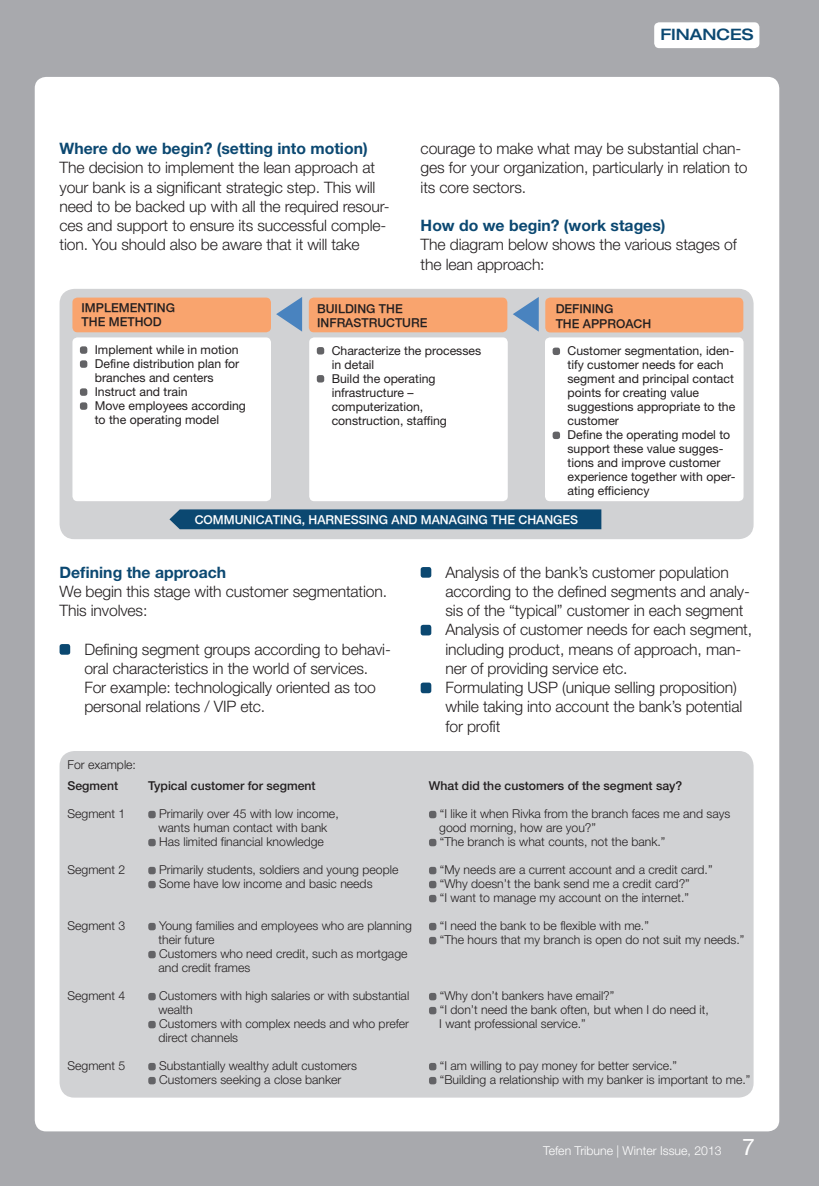
<style>
.page{position:relative;width:819px;height:1186px;background:#a8a9ad}
.page>*{position:absolute;margin:0;border:0;box-sizing:border-box;transform-origin:0 0}
.t1{font:300 15.75px/19.2px "Helvetica Neue";letter-spacing:-.01em;color:#231f20}
.t2{font:700 15.75px "Helvetica Neue";color:#0b4871}
.t3{font:500 expanded 15.75px "Helvetica Neue LT Std";color:#0b4871}
.t4{font:300 12.25px/14px "Helvetica Neue";color:#231f20}
.t5{font:12.25px/14px "Helvetica Neue";color:#231f20}
.t6{font:500 12.25px "Helvetica Neue";color:#231f20}
.t7{font:500 12.25px/14px "Helvetica Neue";color:#231f20}
.t8{font:500 12.25px "Helvetica Neue";color:#fff}
.t9{font:300 12.25px "Helvetica Neue";color:#fff}
.s1{font-weight:400;font-size:22.93px}
</style>
<div class="page">
<div style="left:35px;top:77px;width:744px;height:1054px;background:#fff;border-radius:11px"></div>
<div style="left:654px;top:22px;width:105px;height:26px;background:#fff;border-radius:5px"></div>
<div style="left:60px;top:644px;width:10px;height:10px;background:#0b4871;border-radius:2px"></div>
<div style="left:420px;top:567px;width:11px;height:10px;background:#0b4871;border-radius:2px"></div>
<div style="left:420px;top:625px;width:11px;height:10px;background:#0b4871;border-radius:2px"></div>
<div style="left:420px;top:682px;width:11px;height:11px;background:#0b4871;border-radius:2px"></div>
<div style="left:60px;top:751px;width:693px;height:346px;background:#d1d2d4;border-radius:15px"></div>
<div style="left:429px;top:811px;width:7px;height:7px;background:#636366;border-radius:2px"></div>
<div style="left:429px;top:839px;width:7px;height:7px;background:#636366;border-radius:2px"></div>
<div style="left:429px;top:867px;width:7px;height:7px;background:#636366;border-radius:2px"></div>
<div style="left:429px;top:881px;width:7px;height:7px;background:#636366;border-radius:2px"></div>
<div style="left:429px;top:895px;width:7px;height:7px;background:#636366;border-radius:2px"></div>
<div style="left:429px;top:923px;width:7px;height:7px;background:#636366;border-radius:2px"></div>
<div style="left:429px;top:937px;width:7px;height:7px;background:#636366;border-radius:2px"></div>
<div style="left:429px;top:993px;width:7px;height:7px;background:#636366;border-radius:2px"></div>
<div style="left:429px;top:1007px;width:7px;height:7px;background:#636366;border-radius:2px"></div>
<div style="left:429px;top:1063px;width:7px;height:7px;background:#636366;border-radius:2px"></div>
<div style="left:429px;top:1077px;width:7px;height:7px;background:#636366;border-radius:2px"></div>
<div style="left:148px;top:811px;width:8px;height:7px;background:#636366;border-radius:2px"></div>
<div style="left:148px;top:839px;width:8px;height:7px;background:#636366;border-radius:2px"></div>
<div style="left:148px;top:867px;width:8px;height:7px;background:#636366;border-radius:2px"></div>
<div style="left:148px;top:881px;width:8px;height:7px;background:#636366;border-radius:2px"></div>
<div style="left:148px;top:923px;width:8px;height:7px;background:#636366;border-radius:2px"></div>
<div style="left:148px;top:951px;width:8px;height:7px;background:#636366;border-radius:2px"></div>
<div style="left:148px;top:993px;width:8px;height:7px;background:#636366;border-radius:2px"></div>
<div style="left:148px;top:1021px;width:8px;height:7px;background:#636366;border-radius:2px"></div>
<div style="left:148px;top:1063px;width:8px;height:7px;background:#636366;border-radius:2px"></div>
<div style="left:148px;top:1077px;width:8px;height:7px;background:#636366;border-radius:2px"></div>
<div style="left:60px;top:289px;width:693px;height:250px;background:#d1d2d4;border-radius:15px"></div>
<div style="left:72px;top:297px;width:199px;height:35px;background:#f9a46e;border-radius:5px"></div>
<div style="left:309px;top:297px;width:198px;height:35px;background:#f9a46e;border-radius:5px"></div>
<div style="left:545px;top:297px;width:198px;height:35px;background:#f9a46e;border-radius:5px"></div>
<svg style="left:276px;top:297px;width:26px;height:35px"></svg>
<div style="left:72px;top:337px;width:199px;height:164px;background:#fff;border-radius:5px"></div>
<svg style="left:513px;top:297px;width:25px;height:34px"></svg>
<div style="left:309px;top:337px;width:198px;height:164px;background:#fff;border-radius:5px"></div>
<div style="left:545px;top:337px;width:198px;height:164px;background:#fff;border-radius:5px"></div>
<div style="left:552px;top:347px;width:8px;height:8px;background:#636366;border-radius:2px"></div>
<div style="left:552px;top:431px;width:8px;height:8px;background:#636366;border-radius:2px"></div>
<div style="left:317px;top:347px;width:7px;height:7px;background:#636366;border-radius:2px"></div>
<div style="left:317px;top:375px;width:7px;height:7px;background:#636366;border-radius:2px"></div>
<div style="left:80px;top:346px;width:7px;height:8px;background:#636366;border-radius:2px"></div>
<div style="left:80px;top:360px;width:7px;height:8px;background:#636366;border-radius:2px"></div>
<div style="left:80px;top:388px;width:7px;height:8px;background:#636366;border-radius:2px"></div>
<div style="left:80px;top:402px;width:7px;height:8px;background:#636366;border-radius:2px"></div>
<div style="left:169px;top:509px;width:432px;height:20px;background:#0b4871"></div>
<p class="t3" style="left:660px;top:25px;width:95px">FINANCES</p>
<p class="t2" style="left:60px;top:139px;width:309px">Where do we begin? (setting into motion)</p>
<p class="t1" style="left:60px;top:158px;width:331px">The decision to implement the lean approach at your bank is a significant strategic step. This will need to be backed up with all the required resour&shy;ces and support to ensure its successful comple&shy;tion. You should also be aware that it will take</p>
<p class="t1" style="left:420px;top:138px;width:328px">courage to make what may be substantial chan&shy;ges for your organization, particularly in relation to its core sectors.</p>
<p class="t2" style="left:420px;top:216px;width:246px">How do we begin? (work stages)</p>
<p class="t1" style="left:420px;top:235px;width:318px">The diagram below shows the various stages of the lean approach:</p>
<p class="t7" style="left:82px;top:301px;width:95px">IMPLEMENTING<br>THE METHOD</p>
<p class="t5" style="left:95px;top:342px;width:153px">Implement while in motion<br>Define distribution plan for branches and centers<br>Instruct and train<br>Move employees according to the operating model</p>
<p class="t7" style="left:317px;top:301px;width:112px">BUILDING THE<br>INFRASTRUCTURE</p>
<p class="t5" style="left:331px;top:343px;width:151px">Characterize the processes in detail<br>Build the operating infrastructure – computerization, construction, staffing</p>
<p class="t7" style="left:555px;top:302px;width:97px">DEFINING<br>THE APPROACH</p>
<p class="t5" style="left:567px;top:343px;width:169px">Customer segmentation, iden&shy;tify customer needs for each segment and principal contact points for creating value suggestions appropriate to the customer<br>Define the operating model to support these value sugges&shy;tions and improve customer experience together with oper&shy;ating efficiency</p>
<p class="t8" style="left:195px;top:512px;width:384px">COMMUNICATING, HARNESSING AND MANAGING THE CHANGES</p>
<p class="t2" style="left:60px;top:562px;width:168px">Defining the approach</p>
<p class="t1" style="left:60px;top:581px;width:329px">We begin this stage with customer segmentation.<br>This involves:</p>
<p class="t1" style="left:84px;top:639px;width:308px">Defining segment groups according to behavi&shy;oral characteristics in the world of services.<br>For example: technologically oriented as too personal relations / VIP etc.</p>
<p class="t4" style="left:67px;top:757px;width:70px">For example:</p>
<p class="t6" style="left:67px;top:778px;width:52px">Segment</p>
<p class="t4" style="left:67px;top:806px;width:59px">Segment 1</p>
<p class="t4" style="left:67px;top:862px;width:59px">Segment 2</p>
<p class="t4" style="left:67px;top:918px;width:59px">Segment 3</p>
<p class="t4" style="left:67px;top:988px;width:59px">Segment 4</p>
<p class="t4" style="left:67px;top:1058px;width:59px">Segment 5</p>
<p class="t6" style="left:148px;top:778px;width:169px">Typical customer for segment</p>
<p class="t4" style="left:158px;top:806px;width:182px">Primarily over 45 with low income, wants human contact with bank<br>Has limited financial knowledge</p>
<p class="t4" style="left:159px;top:862px;width:241px">Primarily students, soldiers and young people<br>Some have low income and basic needs</p>
<p class="t4" style="left:158px;top:918px;width:255px">Young families and employees who are planning their future<br>Customers who need credit, such as mortgage and credit frames</p>
<p class="t4" style="left:158px;top:988px;width:252px">Customers with high salaries or with substantial wealth<br>Customers with complex needs and who prefer direct channels</p>
<p class="t4" style="left:159px;top:1058px;width:199px">Substantially wealthy adult customers<br>Customers seeking a close banker</p>
<p class="t1" style="left:445px;top:562px;width:308px">Analysis of the bank’s customer population according to the defined segments and analy&shy;sis of the “typical” customer in each segment Analysis of customer needs for each segment, including product, means of approach, man&shy;ner of providing service etc.<br>Formulating USP (unique selling proposition) while taking into account the bank’s potential for profit</p>
<p class="t6" style="left:429px;top:778px;width:255px">What did the customers of the segment say?</p>
<p class="t4" style="left:439px;top:806px;width:293px">“I like it when Rivka from the branch faces me and says good morning, how are you?”<br>“The branch is what counts, not the bank.”</p>
<p class="t4" style="left:440px;top:862px;width:274px">“My needs are a current account and a credit card.” “Why doesn’t the bank send me a credit card?”<br>“I want to manage my account on the internet.”</p>
<p class="t4" style="left:440px;top:918px;width:306px">“I need the bank to be flexible with me.”<br>“The hours that my branch is open do not suit my needs.”</p>
<p class="t4" style="left:439px;top:988px;width:271px">“Why don’t bankers have email?”<br>“I don’t need the bank often, but when I do need it,<br>I want professional service.”</p>
<p class="t4" style="left:440px;top:1058px;width:312px">“I am willing to pay money for better service.”<br>“Building a relationship with my banker is important to me.”</p>
<p class="t9" style="left:543px;top:1143px;width:213px">Tefen Tribune | Winter Issue, 2013 <span class="s1">7</span></p>
</div>
